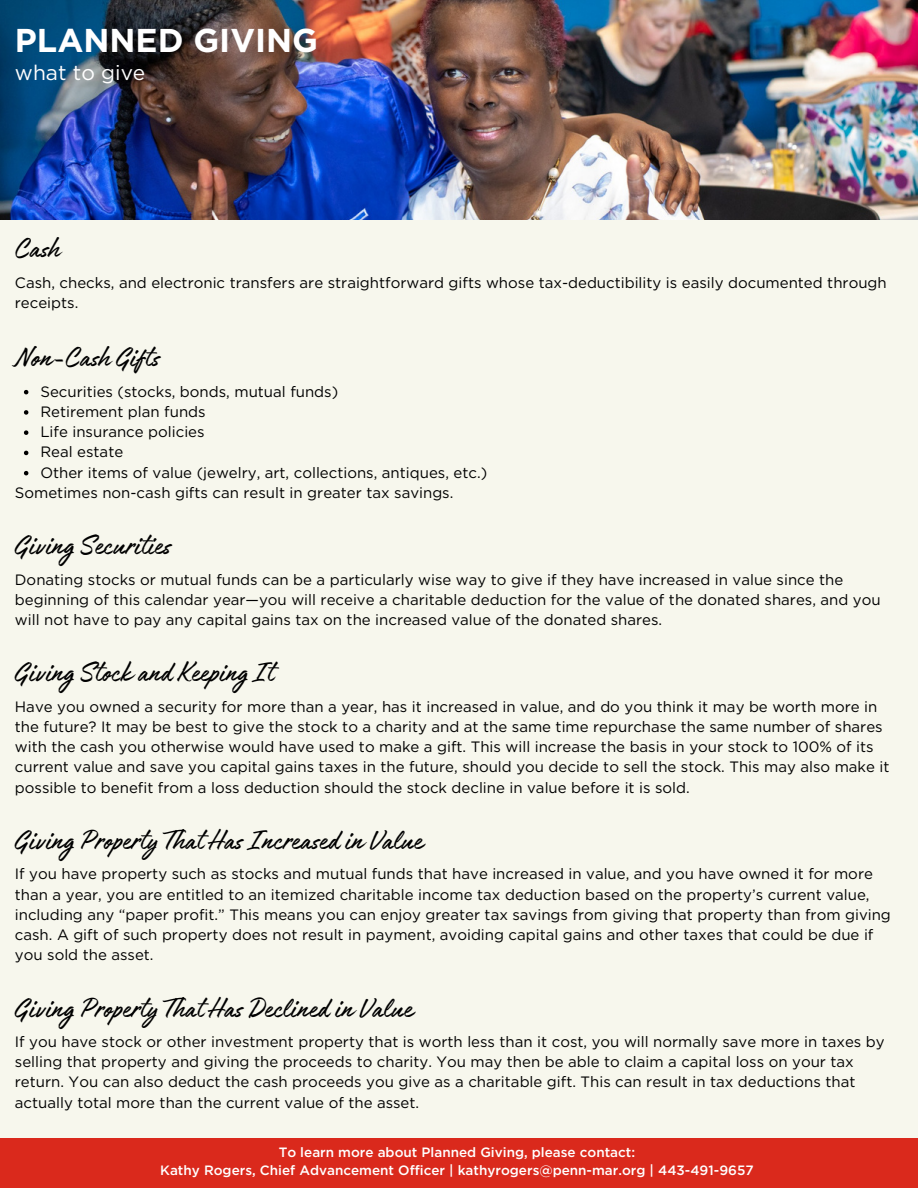
<style>
.page{position:relative;width:918px;height:1188px;background:#f7f7ed}
.page>*{position:absolute;margin:0;border:0;box-sizing:border-box;transform-origin:0 0}
.t1{font:700 33px "Gotham";color:#fff}
.t2{font:31.5px "Authenia Solid";color:#000}
.t3{font:21px "Gotham";color:#fff}
.t4{font:15px/20.2px "Gotham";color:#000}
.t5{font:500 13.5px "Gotham";color:#fff}
</style>
<div class="page">
<div style="left:0;top:1138px;width:918px;height:50px;background:#da291c"></div>
<img style="left:0;top:0;width:918px;height:219px">
<svg style="left:24px;top:390px;width:4px;height:4px"></svg>
<svg style="left:24px;top:410px;width:4px;height:5px"></svg>
<svg style="left:24px;top:430px;width:4px;height:5px"></svg>
<svg style="left:24px;top:451px;width:4px;height:4px"></svg>
<svg style="left:24px;top:471px;width:4px;height:4px"></svg>
<p class="t1" style="left:15px;top:20px;width:305px">PLANNED GIVING</p>
<p class="t3" style="left:15px;top:60px;width:132px">what to give</p>
<h4 class="t2" style="left:15px;top:232px;width:47px">Cash</h4>
<h4 class="t4" style="left:15px;top:272px;width:873px">Cash, checks, and electronic transfers are straightforward gifts whose tax-deductibility is easily documented through receipts.</h4>
<h2 class="t2" style="left:15px;top:341px;width:146px">Non-Cash Gifts</h2>
<p class="t4" style="left:40px;top:381px;width:299px">Securities (stocks, bonds, mutual funds)</p>
<p class="t4" style="left:40px;top:401px;width:167px">Retirement plan funds</p>
<p class="t4" style="left:40px;top:422px;width:166px">Life insurance policies</p>
<p class="t4" style="left:40px;top:442px;width:84px">Real estate</p>
<p class="t4" style="left:40px;top:462px;width:448px">Other items of value (jewelry, art, collections, antiques, etc.)</p>
<h4 class="t4" style="left:15px;top:482px;width:440px">Sometimes non-cash gifts can result in greater tax savings.</h4>
<h4 class="t2" style="left:15px;top:529px;width:158px">Giving Securities</h4>
<h4 class="t4" style="left:15px;top:569px;width:867px">Donating stocks or mutual funds can be a particularly wise way to give if they have increased in value since the beginning of this calendar year—you will receive a charitable deduction for the value of the donated shares, and you will not have to pay any capital gains tax on the increased value of the donated shares.</h4>
<h4 class="t2" style="left:15px;top:656px;width:261px">Giving Stock and Keeping It</h4>
<h4 class="t4" style="left:15px;top:696px;width:876px">Have you owned a security for more than a year, has it increased in value, and do you think it may be worth more in the future? It may be best to give the stock to a charity and at the same time repurchase the same number of shares with the cash you otherwise would have used to make a gift. This will increase the basis in your stock to 100% of its current value and save you capital gains taxes in the future, should you decide to sell the stock. This may also make it possible to benefit from a loss deduction should the stock decline in value before it is sold.</h4>
<h4 class="t2" style="left:15px;top:824px;width:410px">Giving Property That Has Increased in Value</h4>
<h4 class="t4" style="left:15px;top:864px;width:878px">If you have property such as stocks and mutual funds that have increased in value, and you have owned it for more than a year, you are entitled to an itemized charitable income tax deduction based on the property’s current value, including any “paper profit.” This means you can enjoy greater tax savings from giving that property than from giving cash. A gift of such property does not result in payment, avoiding capital gains and other taxes that could be due if you sold the asset.</h4>
<h4 class="t2" style="left:15px;top:992px;width:399px">Giving Property That Has Declined in Value</h4>
<h4 class="t4" style="left:15px;top:1031px;width:871px">If you have stock or other investment property that is worth less than it cost, you will normally save more in taxes by selling that property and giving the proceeds to charity. You may then be able to claim a capital loss on your tax return. You can also deduct the cash proceeds you give as a charitable gift. This can result in tax deductions that actually total more than the current value of the asset.</h4>
<h1 class="t5" style="left:279px;top:1144px;width:358px">To learn more about Planned Giving, please contact:</h1>
<h3 class="t5" style="left:160px;top:1162px;width:595px">Kathy Rogers, Chief Advancement Officer | kathyrogers@penn-mar.org | 443-491-9657</h3>
</div>
